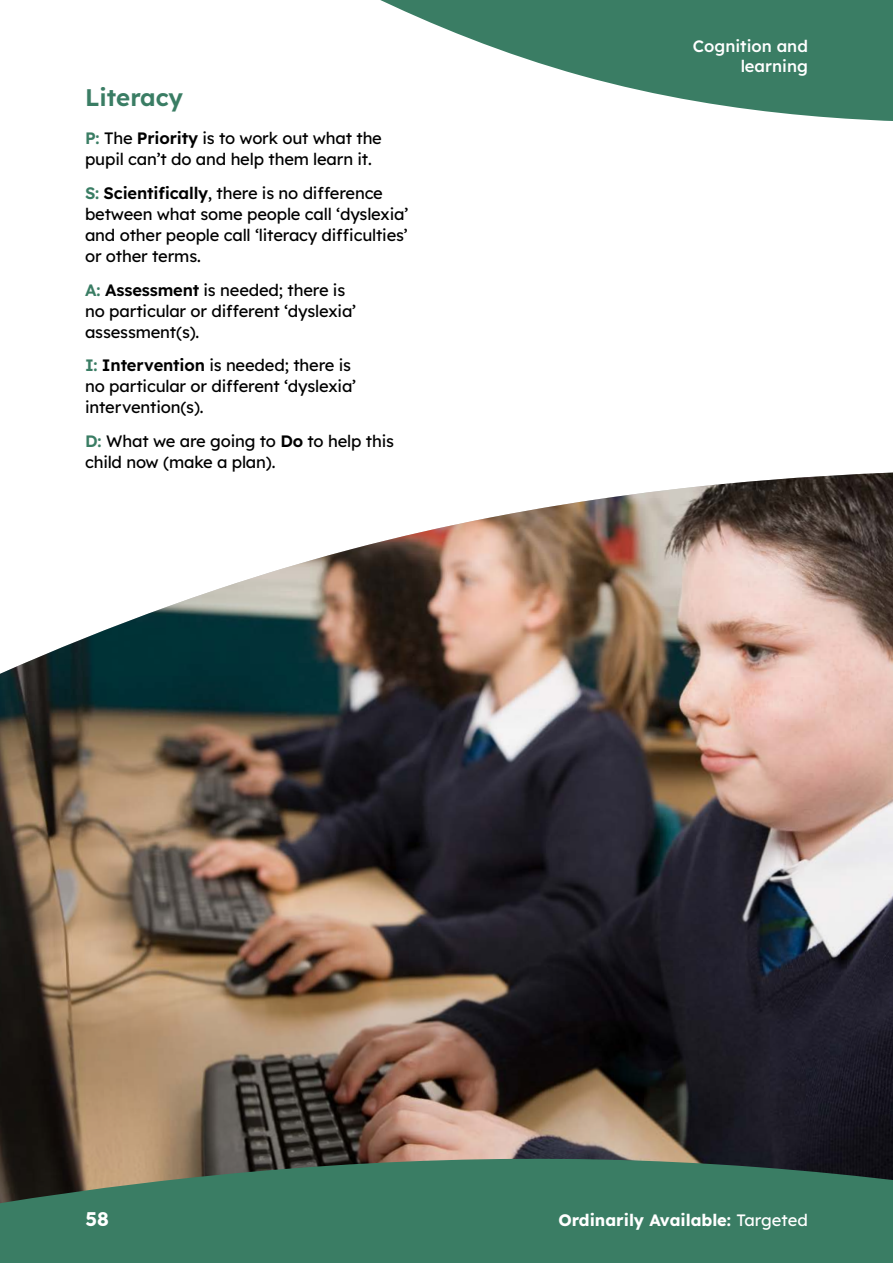
<style>
.page{position:relative;width:893px;height:1263px;background:#fff}
.page>*{position:absolute;margin:0;border:0;box-sizing:border-box;transform-origin:0 0}
.t1{font:600 24px "Lexend";color:#3a7d64}
.t2{font:700 19.65px "Lexend";color:#fff}
.P_Body_copy{font:16.5px/21px "Lexend";letter-spacing:-.01em;color:#000}
.t3{font:700 16.5px "Lexend";color:#fff}
.t4{font:500 16.5px/19.8px "Lexend";color:#fff;text-align:right}
.s1{font-weight:600;color:#3a7d64}
.s2{font-weight:600}
.s3{font-weight:400}
</style>
<div class="page">
<svg style="left:380px;top:0;width:513px;height:121px;fill:#3a7d64"></svg>
<img style="left:0;top:472px;width:893px;height:678px">
<svg style="left:0;top:1150px;width:893px;height:113px;background:#3f735d"></svg>
<h1 class="t1" style="left:85px;top:79px;width:100px">Literacy</h1>
<p class="P_Body_copy" style="left:85px;top:127px;width:298px"><span class="s1">P:</span> The <span class="s2">Priority</span> is to work out what the pupil can’t do and help them learn it.</p>
<p class="P_Body_copy" style="left:85px;top:181px;width:325px"><span class="s1">S:</span> <span class="s2">Scientifically</span>, there is no difference between what some people call ‘dyslexia’ and other people call ‘literacy difficulties’ or other terms.</p>
<p class="P_Body_copy" style="left:85px;top:278px;width:273px"><span class="s1">A:</span> <span class="s2">Assessment</span> is needed; there is no particular or different ‘dyslexia’ assessment(s).</p>
<p class="P_Body_copy" style="left:85px;top:354px;width:273px"><span class="s1">I:</span> <span class="s2">Intervention</span> is needed; there is no particular or different ‘dyslexia’ intervention(s).</p>
<p class="P_Body_copy" style="left:85px;top:430px;width:310px"><span class="s1">D:</span> What we are going to <span class="s2">Do</span> to help this child now (make a plan).</p>
<p class="t4" style="left:693px;top:36px;width:116px">Cognition and learning</p>
<p class="t2" style="left:86px;top:1203px;width:25px">58</p>
<p class="t3" style="left:558px;top:1207px;width:251px">Ordinarily Available: <span class="s3">Targeted</span></p>
</div>
